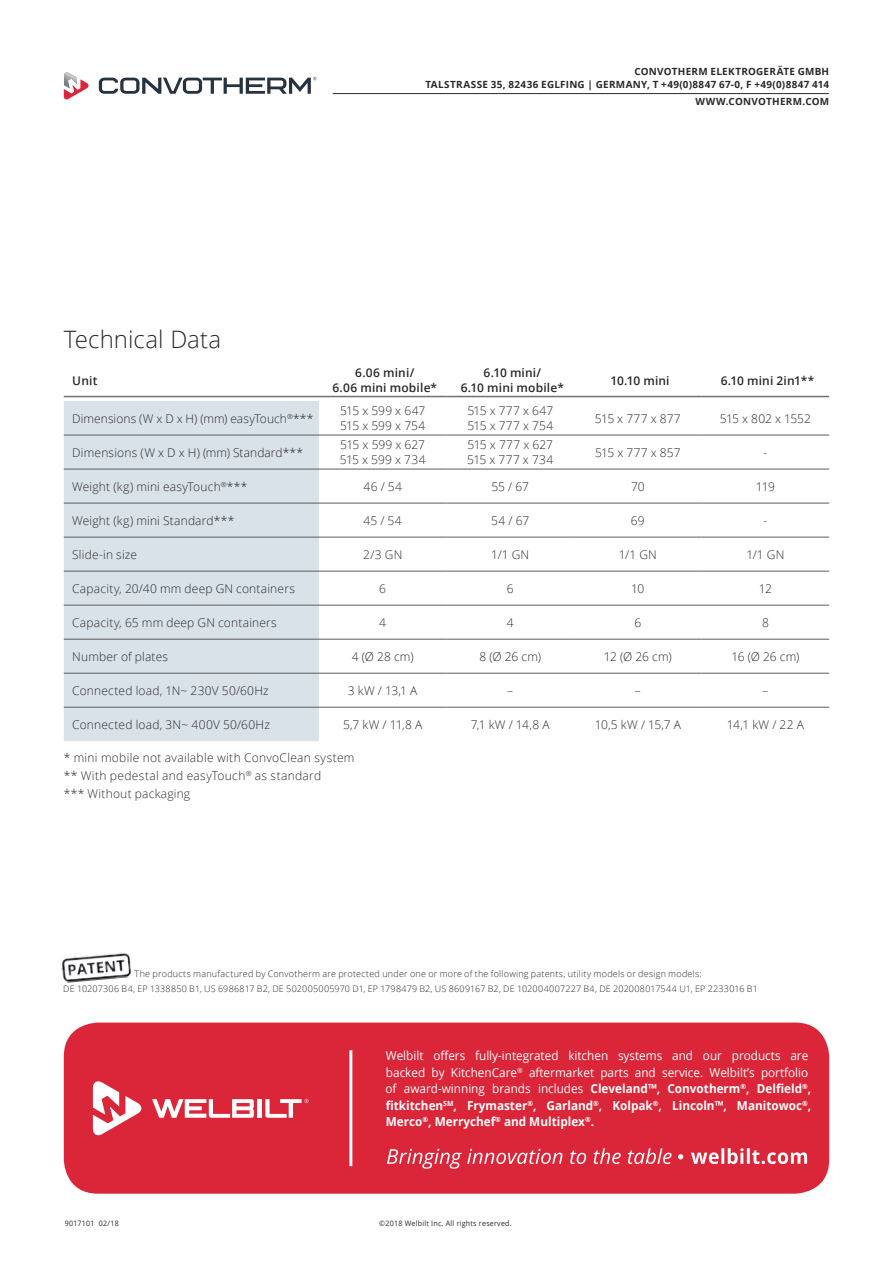
<style>
.page{position:relative;width:893px;height:1263px;background:#fff}
.page>*{position:absolute;margin:0;border:0;box-sizing:border-box;transform-origin:0 0}
.t1{font:300 24px "Open Sans";letter-spacing:.005em;color:#2c292a}
.t2{font:12.3px/16.5px "Open Sans";color:#fff;scale:.95 1}
.t3{font:300 12px/18px "Open Sans";letter-spacing:.015em;color:#2c292a}
.t4{font:600 12px/15px "Open Sans";letter-spacing:.01em;color:#2c292a;text-align:center}
.t5{font:300 12px/15px "Open Sans";letter-spacing:-.01em;color:#2c292a}
.t6{font:300 12px "Open Sans";letter-spacing:-.005em;color:#2c292a}
.t7{font:700 9.9px/13.2px "Open Sans";letter-spacing:.03em;color:#2c292a;text-align:right}
.t8{font:300 9px/15px "Open Sans";letter-spacing:.025em;color:#2c292a}
.t9{font:7.5px "Open Sans";letter-spacing:.03em;color:#2c292a;scale:.95 1}
.s1{font-weight:700}
</style>
<div class="page">
<hr style="left:333px;top:93px;width:496px;height:1px;background:#2c292a">
<svg style="left:64px;top:79px;width:25px;height:21px"></svg>
<img style="left:64px;top:72px;width:13px;height:17px">
<svg style="left:99px;top:77px;width:217px;height:17px"></svg>
<div style="left:64px;top:1022px;width:765px;height:172px;background:#db2538;border-radius:34px"></div>
<div style="left:257px;top:1099px;width:5px;height:19px;background:#fff"></div>
<svg style="left:265px;top:1099px;width:44px;height:19px"></svg>
<svg style="left:152px;top:1099px;width:102px;height:19px"></svg>
<svg style="left:93px;top:1081px;width:49px;height:55px"></svg>
<hr style="left:349px;top:1050px;width:3px;height:116px;background:#fff">
<svg style="left:387px;top:1148px;width:420px;height:21px"></svg>
<img style="left:61px;top:952px;width:71px;height:31px">
<hr style="left:64px;top:395px;width:765px;height:3px;background:#dcdcdd">
<div style="left:64px;top:401px;width:255px;height:340px;background:#d8e2e8"></div>
<hr style="left:64px;top:396px;width:255px;height:1px;background:#6f7173">
<hr style="left:319px;top:396px;width:127px;height:1px;background:#6f7173">
<hr style="left:446px;top:396px;width:128px;height:1px;background:#6f7173">
<hr style="left:574px;top:396px;width:128px;height:1px;background:#6f7173">
<hr style="left:702px;top:396px;width:127px;height:1px;background:#6f7173">
<hr style="left:64px;top:435px;width:255px;height:1px;background:#5b5c5e">
<hr style="left:319px;top:435px;width:127px;height:1px;background:#5b5c5e">
<hr style="left:446px;top:435px;width:128px;height:1px;background:#5b5c5e">
<hr style="left:574px;top:435px;width:128px;height:1px;background:#5b5c5e">
<hr style="left:702px;top:435px;width:127px;height:1px;background:#5b5c5e">
<hr style="left:64px;top:469px;width:255px;height:1px;background:#5b5c5e">
<hr style="left:319px;top:469px;width:127px;height:1px;background:#5b5c5e">
<hr style="left:446px;top:469px;width:128px;height:1px;background:#5b5c5e">
<hr style="left:574px;top:469px;width:128px;height:1px;background:#5b5c5e">
<hr style="left:702px;top:469px;width:127px;height:1px;background:#5b5c5e">
<hr style="left:64px;top:503px;width:255px;height:1px;background:#5b5c5e">
<hr style="left:319px;top:503px;width:127px;height:1px;background:#5b5c5e">
<hr style="left:446px;top:503px;width:128px;height:1px;background:#5b5c5e">
<hr style="left:574px;top:503px;width:128px;height:1px;background:#5b5c5e">
<hr style="left:702px;top:503px;width:127px;height:1px;background:#5b5c5e">
<hr style="left:64px;top:537px;width:255px;height:1px;background:#5b5c5e">
<hr style="left:319px;top:537px;width:127px;height:1px;background:#5b5c5e">
<hr style="left:446px;top:537px;width:128px;height:1px;background:#5b5c5e">
<hr style="left:574px;top:537px;width:128px;height:1px;background:#5b5c5e">
<hr style="left:702px;top:537px;width:127px;height:1px;background:#5b5c5e">
<hr style="left:64px;top:571px;width:255px;height:1px;background:#5b5c5e">
<hr style="left:319px;top:571px;width:127px;height:1px;background:#5b5c5e">
<hr style="left:446px;top:571px;width:128px;height:1px;background:#5b5c5e">
<hr style="left:574px;top:571px;width:128px;height:1px;background:#5b5c5e">
<hr style="left:702px;top:571px;width:127px;height:1px;background:#5b5c5e">
<hr style="left:64px;top:605px;width:255px;height:1px;background:#5b5c5e">
<hr style="left:319px;top:605px;width:127px;height:1px;background:#5b5c5e">
<hr style="left:446px;top:605px;width:128px;height:1px;background:#5b5c5e">
<hr style="left:574px;top:605px;width:128px;height:1px;background:#5b5c5e">
<hr style="left:702px;top:605px;width:127px;height:1px;background:#5b5c5e">
<hr style="left:64px;top:639px;width:255px;height:1px;background:#5b5c5e">
<hr style="left:319px;top:639px;width:127px;height:1px;background:#5b5c5e">
<hr style="left:446px;top:639px;width:128px;height:1px;background:#5b5c5e">
<hr style="left:574px;top:639px;width:128px;height:1px;background:#5b5c5e">
<hr style="left:702px;top:639px;width:127px;height:1px;background:#5b5c5e">
<hr style="left:64px;top:673px;width:255px;height:1px;background:#5b5c5e">
<hr style="left:319px;top:673px;width:127px;height:1px;background:#5b5c5e">
<hr style="left:446px;top:673px;width:128px;height:1px;background:#5b5c5e">
<hr style="left:574px;top:673px;width:128px;height:1px;background:#5b5c5e">
<hr style="left:702px;top:673px;width:127px;height:1px;background:#5b5c5e">
<hr style="left:64px;top:707px;width:255px;height:1px;background:#5b5c5e">
<hr style="left:319px;top:707px;width:127px;height:1px;background:#5b5c5e">
<hr style="left:446px;top:707px;width:128px;height:1px;background:#5b5c5e">
<hr style="left:574px;top:707px;width:128px;height:1px;background:#5b5c5e">
<hr style="left:702px;top:707px;width:127px;height:1px;background:#5b5c5e">
<h1 class="t1" style="left:64px;top:329px;width:159px">Technical Data</h1>
<p class="t7" style="left:425px;top:65px;width:405px">CONVOTHERM ELEKTROGERÄTE GMBH<br>TALSTRASSE 35, 82436 EGLFING | GERMANY, T +49(0)8847 67-0, F +49(0)8847 414</p>
<p class="t7" style="left:695px;top:96px;width:135px">WWW.CONVOTHERM.COM</p>
<p class="t4" style="left:72px;top:374px;width:27px">Unit</p>
<p class="t4" style="left:332px;top:367px;width:106px">6.06 mini/<br>6.06 mini mobile*</p>
<p class="t4" style="left:461px;top:367px;width:105px">6.10 mini/<br>6.10 mini mobile*</p>
<p class="t4" style="left:610px;top:374px;width:61px">10.10 mini</p>
<p class="t4" style="left:721px;top:374px;width:95px">6.10 mini 2in1**</p>
<p class="t3" style="left:72px;top:410px;width:243px">Dimensions (W x D x H) (mm) easyTouch<sup>®</sup>***</p>
<p class="t5" style="left:340px;top:403px;width:87px">515 x 599 x 647<br>515 x 599 x 754</p>
<p class="t3" style="left:467px;top:404px;width:87px;line-height:15px">515 x 777 x 647<br>515 x 777 x 754</p>
<p class="t3" style="left:595px;top:410px;width:87px">515 x 777 x 877</p>
<p class="t6" style="left:720px;top:413px;width:93px">515 x 802 x 1552</p>
<p class="t3" style="left:72px;top:444px;width:232px">Dimensions (W x D x H) (mm) Standard***</p>
<p class="t5" style="left:340px;top:437px;width:87px">515 x 599 x 627<br>515 x 599 x 734</p>
<p class="t3" style="left:467px;top:438px;width:88px;line-height:15px">515 x 777 x 627<br>515 x 777 x 734</p>
<p class="t3" style="left:595px;top:444px;width:87px">515 x 777 x 857</p>
<p class="t3" style="left:763px;top:444px;width:5px">-</p>
<p class="t3" style="left:72px;top:478px;width:177px">Weight (kg) mini easyTouch<sup>®</sup>***</p>
<p class="t3" style="left:363px;top:478px;width:40px">46 / 54</p>
<p class="t3" style="left:491px;top:478px;width:39px">55 / 67</p>
<p class="t3" style="left:631px;top:478px;width:15px">70</p>
<p class="t3" style="left:756px;top:477px;width:20px">119</p>
<p class="t3" style="left:72px;top:512px;width:164px">Weight (kg) mini Standard***</p>
<p class="t3" style="left:364px;top:512px;width:40px">45 / 54</p>
<p class="t3" style="left:491px;top:512px;width:40px">54 / 67</p>
<p class="t3" style="left:631px;top:511px;width:15px">69</p>
<p class="t3" style="left:763px;top:512px;width:5px">-</p>
<p class="t3" style="left:72px;top:545px;width:66px">Slide-in size</p>
<p class="t3" style="left:363px;top:547px;width:41px">2/3 GN</p>
<p class="t3" style="left:491px;top:547px;width:40px">1/1 GN</p>
<p class="t3" style="left:619px;top:547px;width:40px">1/1 GN</p>
<p class="t3" style="left:746px;top:547px;width:40px">1/1 GN</p>
<p class="t3" style="left:72px;top:579px;width:224px">Capacity, 20/40 mm deep GN containers</p>
<p class="t3" style="left:379px;top:581px;width:8px">6</p>
<p class="t3" style="left:507px;top:581px;width:8px">6</p>
<p class="t3" style="left:631px;top:581px;width:15px">10</p>
<p class="t3" style="left:759px;top:581px;width:15px">12</p>
<p class="t3" style="left:72px;top:613px;width:206px">Capacity, 65 mm deep GN containers</p>
<p class="t3" style="left:379px;top:615px;width:8px">4</p>
<p class="t3" style="left:507px;top:615px;width:8px">4</p>
<p class="t3" style="left:634px;top:615px;width:8px">6</p>
<p class="t3" style="left:762px;top:615px;width:8px">8</p>
<p class="t3" style="left:72px;top:649px;width:97px">Number of plates</p>
<p class="t3" style="left:352px;top:649px;width:63px">4 (Ø 28 cm)</p>
<p class="t3" style="left:479px;top:649px;width:63px">8 (Ø 26 cm)</p>
<p class="t3" style="left:604px;top:649px;width:69px">12 (Ø 26 cm)</p>
<p class="t3" style="left:731px;top:649px;width:69px">16 (Ø 26 cm)</p>
<p class="t3" style="left:72px;top:681px;width:198px">Connected load, 1N~ 230V 50/60Hz</p>
<p class="t3" style="left:348px;top:683px;width:71px">3 kW / 13,1 A</p>
<p class="t3" style="left:507px;top:681px;width:7px">–</p>
<p class="t3" style="left:635px;top:681px;width:7px">–</p>
<p class="t3" style="left:762px;top:681px;width:7px">–</p>
<p class="t3" style="left:72px;top:715px;width:199px">Connected load, 3N~ 400V 50/60Hz</p>
<p class="t3" style="left:343px;top:717px;width:81px">5,7 kW / 11,8 A</p>
<p class="t3" style="left:471px;top:717px;width:80px">7,1 kW / 14,8 A</p>
<p class="t3" style="left:595px;top:717px;width:88px">10,5 kW / 15,7 A</p>
<p class="t3" style="left:727px;top:717px;width:78px">14,1 kW / 22 A</p>
<p class="t3" style="left:64px;top:749px;width:292px">* mini mobile not available with ConvoClean system ** With pedestal and easyTouch<sup>®</sup> as standard<br>*** Without packaging</p>
<p class="t8" style="left:63px;top:966px;width:696px;text-indent:71px">The products manufactured by Convotherm are protected under one or more of the following patents, utility models or design models:<br>DE 10207306 B4, EP 1338850 B1, US 6986817 B2, DE 502005005970 D1, EP 1798479 B2, US 8609167 B2, DE 102004007227 B4, DE 202008017544 U1, EP 2233016 B1</p>
<p class="t2" style="left:385px;top:1047px;width:450px">Welbilt offers fully-integrated kitchen systems and our products are backed by KitchenCare<sup>®</sup> aftermarket parts and service. Welbilt’s portfolio of award-winning brands includes <span class="s1">Cleveland™, Convotherm</span><sup>®</sup><span class="s1">, Delfield</span><sup>®</sup><span class="s1">, fitkitchen</span><sup>SM</sup><span class="s1">, Frymaster</span><sup>®</sup><span class="s1">, Garland</span><sup>®</sup><span class="s1">, Kolpak</span><sup>®</sup><span class="s1">, Lincoln™, Manitowoc</span><sup>®</sup><span class="s1">, Merco</span><sup>®</sup><span class="s1">, Merrychef</span><sup>®</sup> <span class="s1">and Multiplex</span><sup>®</sup><span class="s1">.</span></p>
<p class="t9" style="left:65px;top:1218px;width:58px">9017101 02/18</p>
<p class="t9" style="left:379px;top:1218px;width:141px">©2018 Welbilt Inc. All rights reserved.</p>
</div>
